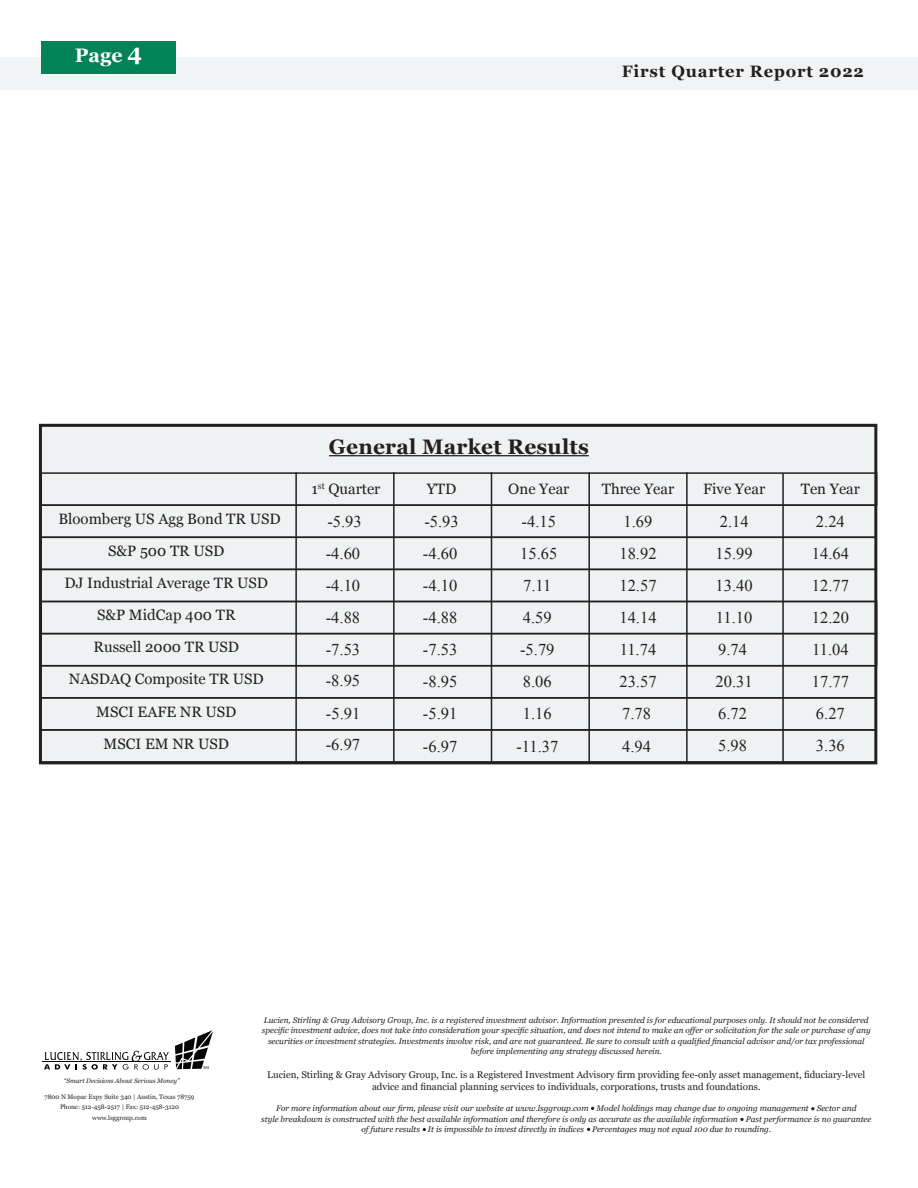
<style>
.page{position:relative;width:918px;height:1188px;background:#fff}
.page>*{position:absolute;margin:0;border:0;box-sizing:border-box;transform-origin:0 0}
.t1{font:700 21px "Georgia";letter-spacing:.01em;color:#231f20}
.t2{font:700 19.5px "Georgia";color:#fff}
.t3{font:16.5px/32.1px "Times New Roman";color:#231f20;text-align:justify}
.t4{font:700 16.5px "Georgia";letter-spacing:.05em;color:#231f20}
.t5{font:15px/32.1px "Georgia";color:#231f20;text-align:center}
.t6{font:9.75px/12px "Georgia";color:#231f20;text-align:center}
.t7{font:italic 8.25px/10.5px "Georgia";color:#231f20;text-align:center}
.t8{font:6.45px/10.5px "Georgia";color:#231f20;text-align:center}
.t9{font:italic 6.45px "Georgia";color:#231f20}
.s1{font-size:22.5px}
</style>
<div class="page">
<div style="left:0;top:57px;width:918px;height:32px;background:#f2f3f4"></div>
<div style="left:41px;top:424px;width:836px;height:339px;background:#eff2f3"></div>
<hr style="left:329px;top:455px;width:260px;height:1px;background:#231f20">
<div style="left:41px;top:42px;width:135px;height:32px;background:#018257"></div>
<div style="left:40px;top:472px;width:837px;height:34px;border:2px solid #231f20"></div>
<div style="left:40px;top:504px;width:837px;height:34px;border:2px solid #231f20"></div>
<div style="left:40px;top:537px;width:837px;height:33px;border:2px solid #231f20"></div>
<div style="left:40px;top:569px;width:837px;height:33px;border:2px solid #231f20"></div>
<div style="left:40px;top:601px;width:837px;height:33px;border:2px solid #231f20"></div>
<div style="left:40px;top:633px;width:837px;height:33px;border:2px solid #231f20"></div>
<div style="left:40px;top:665px;width:837px;height:34px;border:2px solid #231f20"></div>
<div style="left:40px;top:697px;width:837px;height:34px;border:2px solid #231f20"></div>
<div style="left:40px;top:729px;width:837px;height:34px;border:2px solid #231f20"></div>
<hr style="left:295px;top:472px;width:2px;height:291px;background:#231f20">
<hr style="left:393px;top:472px;width:2px;height:291px;background:#231f20">
<hr style="left:491px;top:472px;width:1px;height:291px;background:#231f20">
<hr style="left:588px;top:472px;width:2px;height:291px;background:#231f20">
<hr style="left:686px;top:472px;width:2px;height:291px;background:#231f20">
<hr style="left:782px;top:473px;width:2px;height:289px;background:#231f20">
<hr style="left:42px;top:1061px;width:129px;height:1px;background:#040503">
<svg style="left:44px;top:1051px;width:125px;height:19px"></svg>
<svg style="left:175px;top:1030px;width:38px;height:39px"></svg>
<svg style="left:740px;top:1118px;width:4px;height:3px"></svg>
<h2 class="t2" style="left:75px;top:41px;width:69px">Page <span class="s1">4</span></h2>
<h3 class="t4" style="left:622px;top:59px;width:244px">First Quarter Report 2022</h3>
<h3 class="t5" style="left:58px;top:502px;width:224px">Bloomberg US Agg Bond TR USD</h3>
<h3 class="t5" style="left:65px;top:534px;width:205px">S&amp;P 500 TR USD<br>DJ Industrial Average TR USD<br>S&amp;P MidCap 400 TR<br>Russell 2000 TR USD<br>NASDAQ Composite TR USD<br>MSCI EAFE NR USD<br>MSCI EM NR USD</h3>
<h1 class="t1" style="left:329px;top:431px;width:261px">General Market Results</h1>
<h3 class="t5" style="left:312px;top:472px;width:70px">1<sup>st</sup> Quarter</h3>
<h3 class="t3" style="left:326px;top:505px;width:37px">-5.93 -4.60 -4.10 -4.88 -7.53</h3>
<h3 class="t3" style="left:326px;top:664px;width:36px">-8.95 -5.91 -6.97</h3>
<h3 class="t5" style="left:427px;top:472px;width:31px">YTD</h3>
<h3 class="t3" style="left:423px;top:505px;width:37px">-5.93 -4.60 -4.10 -4.88 -7.53 -8.95 -5.91 -6.97</h3>
<h3 class="t5" style="left:508px;top:472px;width:63px">One Year</h3>
<h3 class="t3" style="left:516px;top:505px;width:44px;text-align:center">-4.15<br>15.65<br>7.11<br>4.59 -5.79<br>8.06<br>1.16 -11.37</h3>
<h3 class="t5" style="left:602px;top:472px;width:74px">Three Year</h3>
<h3 class="t3" style="left:619px;top:505px;width:39px;text-align:left">1.69<br>18.92<br>12.57<br>14.14<br>11.74<br>23.57<br>7.78<br>4.94</h3>
<h3 class="t5" style="left:703px;top:472px;width:63px">Five Year</h3>
<h3 class="t3" style="left:716px;top:505px;width:39px;text-align:left">2.14<br>15.99<br>13.40<br>11.10<br>9.74<br>20.31<br>6.72<br>5.98</h3>
<h3 class="t5" style="left:801px;top:472px;width:61px">Ten Year</h3>
<h3 class="t3" style="left:812px;top:505px;width:39px;text-align:left">2.24<br>14.64<br>12.77<br>12.20<br>11.04<br>17.77<br>6.27<br>3.36</h3>
<p class="t9" style="left:64px;top:1076px;width:117px">“Smart Decisions About Serious Money”</p>
<p class="t8" style="left:45px;top:1091px;width:151px">7800 N Mopac Expy Suite 340 | Austin, Texas 78759<br>Phone: 512-458-2517 | Fax: 512-458-3120 www.lsggroup.com</p>
<p class="t7" style="left:262px;top:1014px;width:610px">Lucien, Stirling &amp; Gray Advisory Group, Inc. is a registered investment advisor. Information presented is for educational purposes only. It should not be considered specific investment advice, does not take into consideration your specific situation, and does not intend to make an offer or solicitation for the sale or purchase of any securities or investment strategies. Investments involve risk, and are not guaranteed. Be sure to consult with a qualified financial advisor and/or tax professional before implementing any strategy discussed herein.</p>
<p class="t6" style="left:267px;top:1069px;width:600px">Lucien, Stirling &amp; Gray Advisory Group, Inc. is a Registered Investment Advisory firm providing fee-only asset management, fiduciary-level advice and financial planning services to individuals, corporations, trusts and foundations.</p>
<p class="t7" style="left:261px;top:1103px;width:612px">For more information about our firm, please visit our website at www.lsggroup.com Model holdings may change due to ongoing management Sector and<br>style breakdown is constructed with the best available information and therefore is only as accurate as the available information Past performance is no guarantee of future results It is impossible to invest directly in indices Percentages may not equal 100 due to rounding.</p>
</div>
